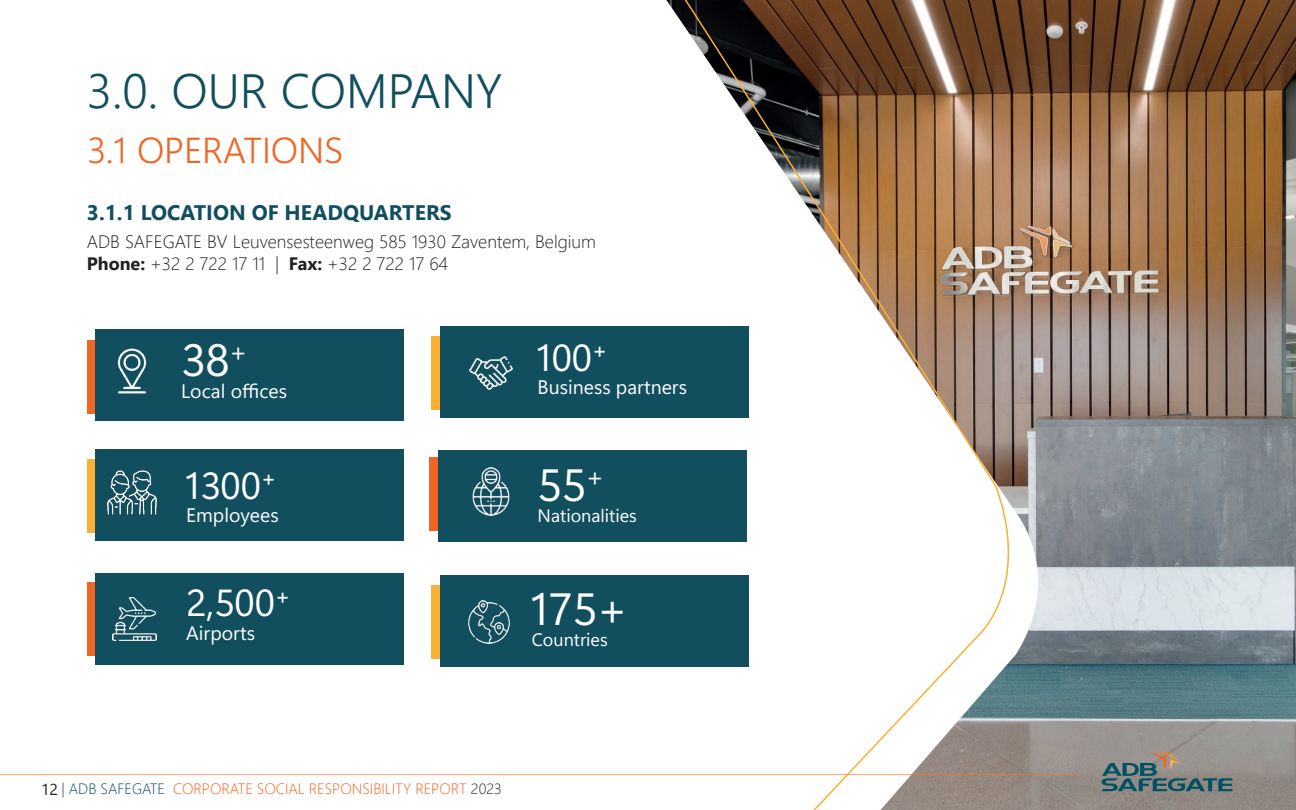
<style>
.page{position:relative;width:1296px;height:810px;background:#fff}
.page>*{position:absolute;margin:0;border:0;box-sizing:border-box;transform-origin:0 0}
.t1{font:300 48px "Segoe UI";color:#114e5e}
.t2{font:45px "Segoe UI Variable";color:#fff}
.t3{font:37.5px "Segoe UI Variable";color:#fff}
.t4{font:36px "Segoe UI Variable";color:#f36421}
.t5{font:700 21px "Segoe UI";color:#114e5e}
.t6{font:19.5px "Segoe UI Variable";color:#fff}
.t7{font:300 18px/21.6px "Segoe UI";color:#231f20}
.t8{font:18px "Segoe UI Variable";color:#fff}
.t9{font:300 15px "Segoe UI";color:#f36421}
.s1{font-weight:700}
.s2{font-weight:400;font-size:15.75px;color:#231f20}
.s3{color:#114e5e}
.s4{color:#231f20}
</style>
<div class="page">
<div style="left:430px;top:458px;width:8px;height:73px;background:#f16522"></div>
<div style="left:87px;top:582px;width:9px;height:73px;background:#f16522"></div>
<div style="left:87px;top:341px;width:9px;height:73px;background:#f16522"></div>
<div style="left:431px;top:336px;width:9px;height:73px;background:#fbb033"></div>
<div style="left:87px;top:460px;width:9px;height:73px;background:#fbb033"></div>
<div style="left:431px;top:585px;width:9px;height:74px;background:#fbb033"></div>
<div style="left:438px;top:450px;width:309px;height:92px;background:#114e5e"></div>
<div style="left:440px;top:326px;width:309px;height:92px;background:#114e5e"></div>
<div style="left:96px;top:449px;width:308px;height:92px;background:#114e5e"></div>
<div style="left:96px;top:573px;width:308px;height:92px;background:#114e5e"></div>
<div style="left:96px;top:329px;width:308px;height:92px;background:#114e5e"></div>
<div style="left:440px;top:575px;width:309px;height:92px;background:#114e5e"></div>
<img style="left:1031px;top:0;width:265px;height:810px">
<svg style="left:666px;top:0;width:365px;height:810px"></svg>
<img style="left:469px;top:356px;width:44px;height:34px">
<img style="left:472px;top:468px;width:38px;height:47px">
<img style="left:468px;top:600px;width:42px;height:44px">
<img style="left:112px;top:597px;width:45px;height:44px">
<img style="left:107px;top:470px;width:50px;height:45px">
<img style="left:117px;top:348px;width:30px;height:46px">
<hr style="left:0;top:774px;width:1082px;height:1px;background:#f47921">
<svg style="left:1102px;top:751px;width:131px;height:40px;background:#74817f"></svg>
<h1 class="t1" style="left:87px;top:52px;width:417px">3.0. OUR COMPANY</h1>
<h3 class="t4" style="left:87px;top:126px;width:258px">3.1 OPERATIONS</h3>
<p class="t5" style="left:87px;top:195px;width:366px">3.1.1 LOCATION OF HEADQUARTERS</p>
<p class="t7" style="left:87px;top:230px;width:511px">ADB SAFEGATE BV Leuvensesteenweg 585 1930 Zaventem, Belgium<br><span class="s1">Phone:</span> +32 2 722 17 11 | <span class="s1">Fax:</span> +32 2 722 17 64</p>
<h2 class="t2" style="left:181px;top:329px;width:68px">38<sup>+</sup></h2>
<p class="t6" style="left:181px;top:377px;width:107px">Local offices</p>
<h3 class="t3" style="left:186px;top:459px;width:91px">1300<sup>+</sup></h3>
<p class="t6" style="left:186px;top:502px;width:94px">Employees</p>
<h3 class="t3" style="left:186px;top:577px;width:105px">2,500<sup>+</sup></h3>
<p class="t6" style="left:186px;top:619px;width:70px">Airports</p>
<h3 class="t3" style="left:538px;top:332px;width:71px">100<sup>+</sup></h3>
<p class="t6" style="left:538px;top:374px;width:151px">Business partners</p>
<h2 class="t2" style="left:538px;top:453px;width:68px">55<sup>+</sup></h2>
<p class="t8" style="left:538px;top:503px;width:101px">Nationalities</p>
<h2 class="t2" style="left:532px;top:577px;width:97px">175+</h2>
<p class="t8" style="left:532px;top:627px;width:77px">Countries</p>
<p class="t9" style="left:41px;top:777px;width:462px"><span class="s2">12</span> <span class="s3">| ADB SAFEGATE</span> CORPORATE SOCIAL RESPONSIBILITY REPORT <span class="s4">2023</span></p>
</div>
